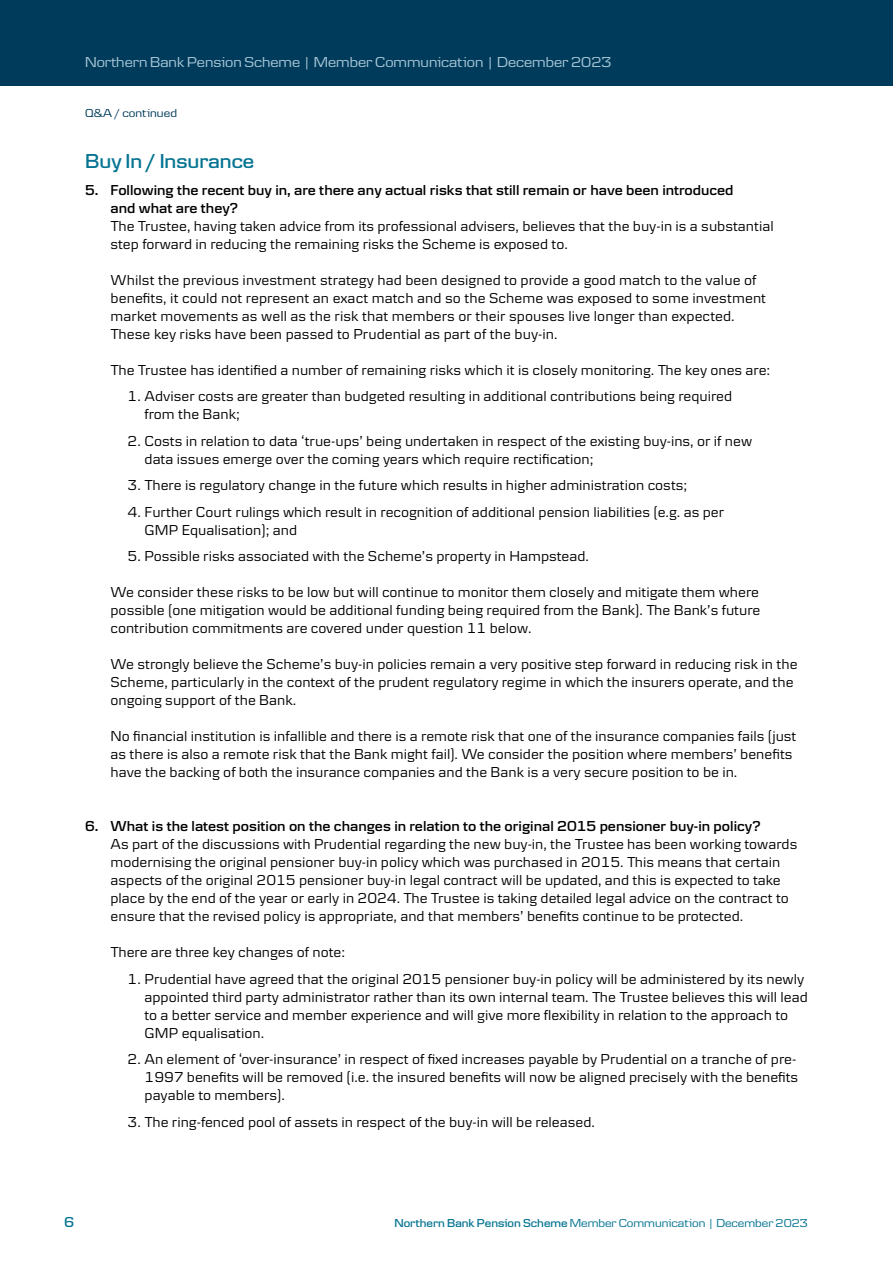
<style>
.page{position:relative;width:893px;height:1263px;background:#fff}
.page>*{position:absolute;margin:0;border:0;box-sizing:border-box;transform-origin:0 0}
.t1{font:600 21px "Danske Headline";color:#057492}
.t2{font:15px/18px "Danske Textv 2";color:#000}
.t3{font:600 15px/18px "Danske Textv 2";color:#000}
.t4{font:15px "Danske Headline";color:#a6c5d6}
.t5{font:600 15px "Danske Headline";color:#057492}
.t6{font:12px "Danske Headline";color:#057492}
.t7{font:12px "Danske Headline";letter-spacing:.01em;color:#003b5b}
.s1{font-weight:600}
</style>
<div class="page">
<div style="left:0;top:0;width:893px;height:85px;background:#003b5b"></div>
<p class="t4" style="left:85px;top:53px;width:528px">Northern Bank Pension Scheme | Member Communication | December 2023</p>
<p class="t7" style="left:85px;top:106px;width:93px">Q&amp;A / continued</p>
<p class="t1" style="left:85px;top:149px;width:171px">Buy In / Insurance</p>
<p class="t3" style="left:111px;top:180px;width:624px;text-indent:-26px">5. Following the recent buy in, are there any actual risks that still remain or have been introduced and what are they?</p>
<p class="t2" style="left:111px;top:216px;width:665px">The Trustee, having taken advice from its professional advisers, believes that the buy-in is a substantial step forward in reducing the remaining risks the Scheme is exposed to.</p>
<p class="t2" style="left:111px;top:270px;width:657px">Whilst the previous investment strategy had been designed to provide a good match to the value of benefits, it could not represent an exact match and so the Scheme was exposed to some investment market movements as well as the risk that members or their spouses live longer than expected.<br>These key risks have been passed to Prudential as part of the buy-in.</p>
<p class="t2" style="left:111px;top:360px;width:661px">The Trustee has identified a number of remaining risks which it is closely monitoring. The key ones are:</p>
<p class="t2" style="left:145px;top:387px;width:589px;text-indent:-17px">1. Adviser costs are greater than budgeted resulting in additional contributions being required from the Bank;</p>
<p class="t2" style="left:145px;top:431px;width:609px;text-indent:-17px">2. Costs in relation to data ‘true-ups’ being undertaken in respect of the existing buy-ins, or if new data issues emerge over the coming years which require rectification;</p>
<p class="t2" style="left:128px;top:476px;width:561px">3. There is regulatory change in the future which results in higher administration costs;</p>
<p class="t2" style="left:145px;top:502px;width:581px;text-indent:-17px">4. Further Court rulings which result in recognition of additional pension liabilities (e.g. as per<br>GMP Equalisation); and</p>
<p class="t2" style="left:128px;top:547px;width:463px">5. Possible risks associated with the Scheme’s property in Hampstead.</p>
<p class="t2" style="left:111px;top:583px;width:651px;text-align:justify">We consider these risks to be low but will continue to monitor them closely and mitigate them where possible (one mitigation would be additional funding being required from the Bank). The Bank’s future contribution commitments are covered under question 11 below.</p>
<p class="t2" style="left:111px;top:655px;width:688px">We strongly believe the Scheme’s buy-in policies remain a very positive step forward in reducing risk in the<br>Scheme, particularly in the context of the prudent regulatory regime in which the insurers operate, and the ongoing support of the Bank.</p>
<p class="t2" style="left:111px;top:727px;width:687px">No financial institution is infallible and there is a remote risk that one of the insurance companies fails (just as there is also a remote risk that the Bank might fail). We consider the position where members’ benefits have the backing of both the insurance companies and the Bank is a very secure position to be in.</p>
<p class="t3" style="left:85px;top:817px;width:677px">6. What is the latest position on the changes in relation to the original 2015 pensioner buy-in policy?</p>
<p class="t2" style="left:111px;top:835px;width:688px">As part of the discussions with Prudential regarding the new buy-in, the Trustee has been working towards modernising the original pensioner buy-in policy which was purchased in 2015. This means that certain aspects of the original 2015 pensioner buy-in legal contract will be updated, and this is expected to take place by the end of the year or early in 2024. The Trustee is taking detailed legal advice on the contract to ensure that the revised policy is appropriate, and that members’ benefits continue to be protected.</p>
<p class="t2" style="left:111px;top:943px;width:236px">There are three key changes of note:</p>
<p class="t2" style="left:145px;top:969px;width:665px;text-indent:-17px">1. Prudential have agreed that the original 2015 pensioner buy-in policy will be administered by its newly appointed third party administrator rather than its own internal team. The Trustee believes this will lead to a better service and member experience and will give more flexibility in relation to the approach to GMP equalisation.</p>
<p class="t2" style="left:145px;top:1050px;width:655px;text-indent:-17px">2. An element of ‘over-insurance’ in respect of fixed increases payable by Prudential on a tranche of pre-<br>1997 benefits will be removed (i.e. the insured benefits will now be aligned precisely with the benefits payable to members).</p>
<p class="t2" style="left:128px;top:1112px;width:469px">3. The ring-fenced pool of assets in respect of the buy-in will be released.</p>
<p class="t5" style="left:64px;top:1213px;width:12px">6</p>
<p class="t6" style="left:394px;top:1216px;width:415px"><span class="s1">Northern Bank Pension Scheme</span> Member Communication | December 2023</p>
</div>
